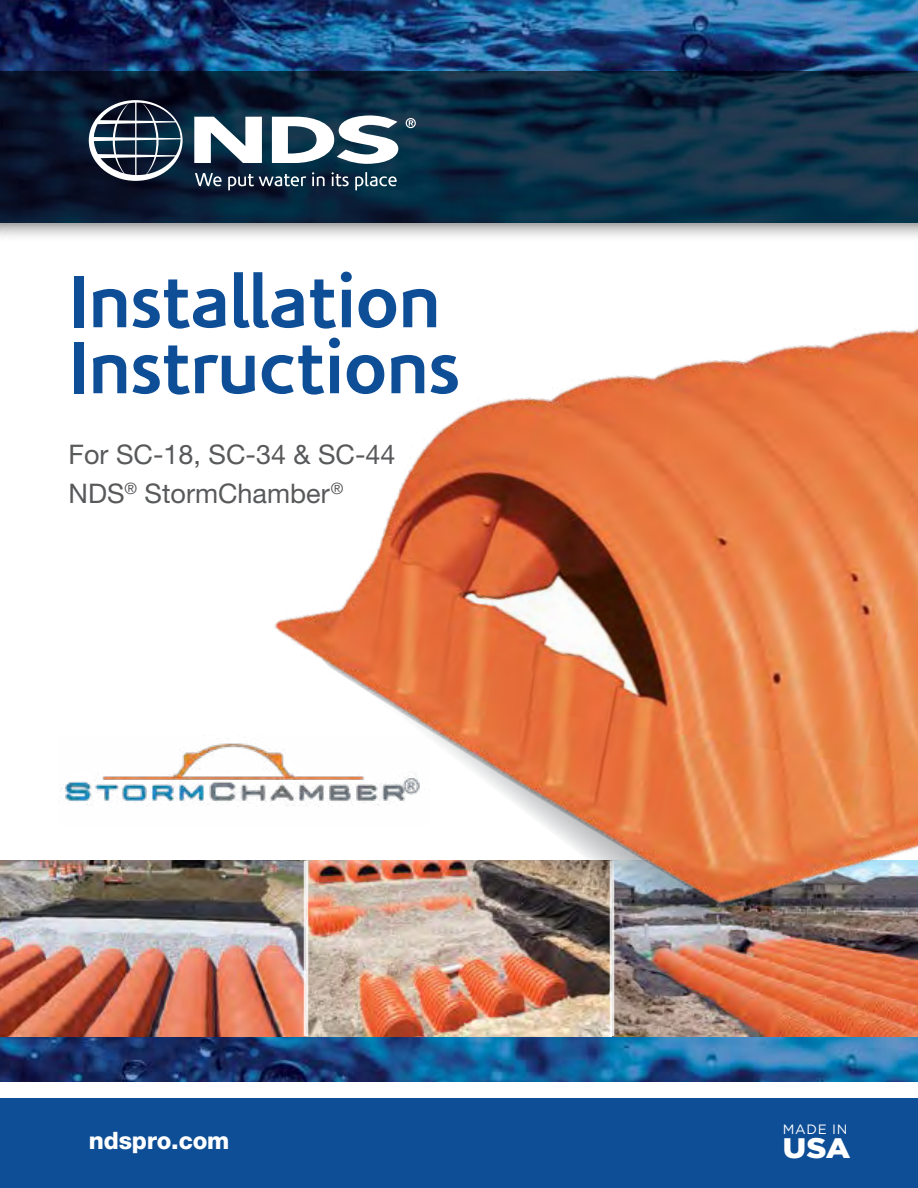
<style>
.page{position:relative;width:918px;height:1188px;background:#fff}
.page>*{position:absolute;margin:0;border:0;box-sizing:border-box;transform-origin:0 0}
.t1{font:700 75px/66px "Corisande";letter-spacing:-.01em;color:#0e4e96}
.t2{font:900 28.2px "Gotham";color:#fff;scale:1.1 1}
.t3{font:27px/39px "Helvetica Neue LT Pro";color:#58595b}
.t4{font:800 24px "Helvetica Neue LT Pro";letter-spacing:-.005em;color:#fff}
.t5{font:13.5px "Gotham";letter-spacing:.05em;color:#fff}
</style>
<div class="page">
<svg style="left:0;top:223px;width:36px;height:14px"></svg>
<div style="left:0;top:1096px;width:918px;height:92px;background:#0e4e96"></div>
<svg style="left:0;top:71px;width:36px;height:152px;background:#081127"></svg>
<div style="left:0;top:1083px;width:918px;height:15px;background:#fff"></div>
<img style="left:0;top:861px;width:36px;height:175px">
<img style="left:36px;top:0;width:882px;height:1082px">
<h1 class="t1" style="left:69px;top:269px;width:393px">Installation<br>Instructions</h1>
<p class="t3" style="left:69px;top:434px;width:329px">For SC-18, SC-34 &amp; SC-44<br>NDS<sup>®</sup> StormChamber<sup>®</sup></p>
<p class="t5" style="left:783px;top:1121px;width:66px">MADE IN</p>
<p class="t4" style="left:89px;top:1126px;width:142px">ndspro.com</p>
<p class="t2" style="left:783px;top:1132px;width:63px">USA</p>
</div>
